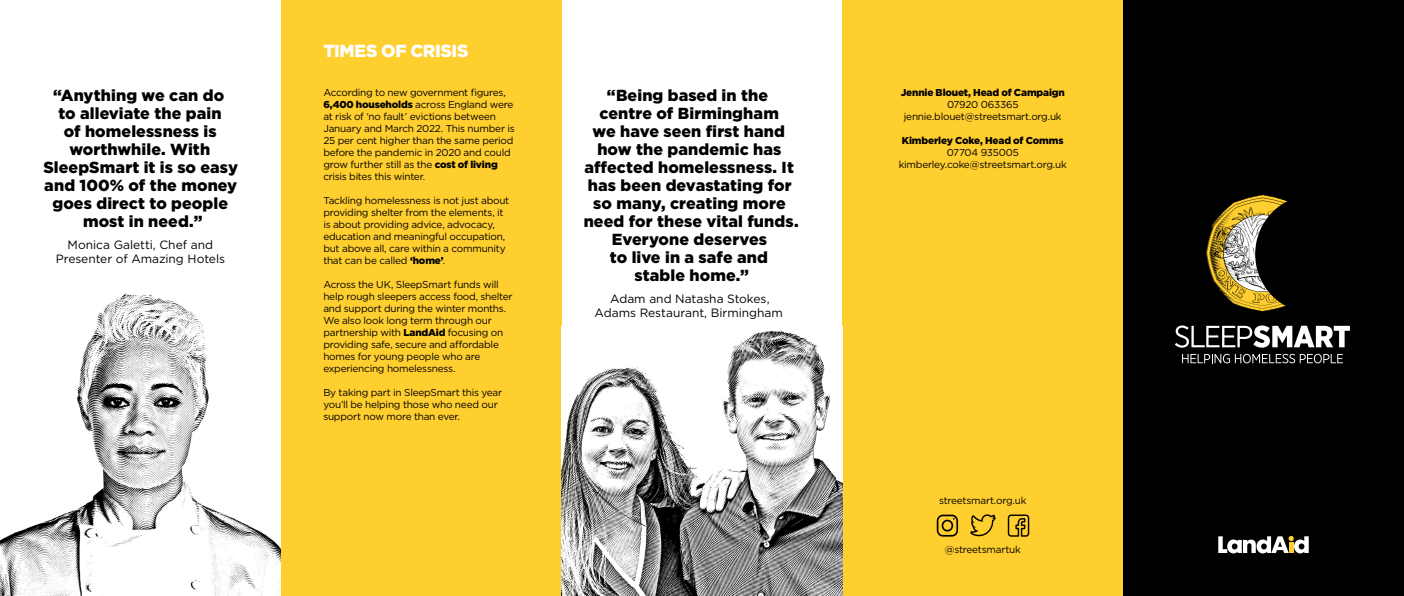
<style>
.page{position:relative;width:1404px;height:596px;background:#fff}
.page>*{position:absolute;margin:0;border:0;box-sizing:border-box;transform-origin:0 0}
.t1{font:900 17.5px "Gotham";letter-spacing:-.02em;color:#fff}
.t2{font:900 16px/18px "Gotham";letter-spacing:.005em;color:#000;text-align:center}
.t3{font:12px/14px "Gotham";letter-spacing:-.005em;color:#000;text-align:center}
.t4{font:10px/12px "Gotham";letter-spacing:-.025em;color:#000}
.t5{font:900 10px "Gotham";letter-spacing:-.015em;color:#000}
.s1{font-weight:900}
</style>
<div class="page">
<div style="left:1123px;top:0;width:280px;height:595px;background:#000"></div>
<div style="left:281px;top:0;width:280px;height:595px;background:#ffce2f"></div>
<div style="left:842px;top:0;width:281px;height:595px;background:#ffce2f"></div>
<img style="left:561px;top:330px;width:281px;height:265px">
<img style="left:936px;top:514px;width:94px;height:23px">
<img style="left:0;top:293px;width:281px;height:302px">
<svg style="left:1218px;top:535px;width:90px;height:18px"></svg>
<svg style="left:1206px;top:195px;width:82px;height:117px"></svg>
<svg style="left:1175px;top:325px;width:174px;height:22px"></svg>
<svg style="left:1182px;top:353px;width:160px;height:10px"></svg>
<h2 class="t2" style="left:43px;top:86px;width:196px">“Anything we can do<br>to alleviate the pain<br>of homelessness is worthwhile. With<br>SleepSmart it is so easy and 100% of the money goes direct to people most in need.”</h2>
<p class="t3" style="left:56px;top:237px;width:171px">Monica Galetti, Chef and<br>Presenter of Amazing Hotels</p>
<h1 class="t1" style="left:323px;top:38px;width:146px">TIMES OF CRISIS</h1>
<p class="t4" style="left:323px;top:86px;width:193px">According to new government figures, <span class="s1">6,400 households</span> across England were at risk of ‘no fault’ evictions between January and March 2022. This number is 25 per cent higher than the same period before the pandemic in 2020 and could grow further still as the <span class="s1">cost of living </span>crisis bites this winter.</p>
<p class="t4" style="left:323px;top:194px;width:187px">Tackling homelessness is not just about providing shelter from the elements, it is about providing advice, advocacy, education and meaningful occupation, but above all, care within a community that can be called <span class="s1">‘home’</span>.</p>
<p class="t4" style="left:323px;top:278px;width:191px">Across the UK, SleepSmart funds will help rough sleepers access food, shelter and support during the winter months.<br>We also look long term through our partnership with <span class="s1">LandAid</span> focusing on providing safe, secure and affordable homes for young people who are experiencing homelessness.</p>
<p class="t4" style="left:323px;top:386px;width:180px">By taking part in SleepSmart this year you’ll be helping those who need our support now more than ever.</p>
<p class="t2" style="left:583px;top:86px;width:216px">“Being based in the centre of Birmingham<br>we have seen first hand how the pandemic has affected homelessness. It has been devastating for so many, creating more need for these vital funds.<br>Everyone deserves<br>to live in a safe and<br>stable home.”</p>
<p class="t3" style="left:594px;top:291px;width:190px">Adam and Natasha Stokes,<br>Adams Restaurant, Birmingham</p>
<p class="t5" style="left:900px;top:85px;width:166px">Jennie Blouet, Head of Campaign</p>
<p class="t4" style="left:903px;top:98px;width:159px;text-align:center">07920 063365 jennie.blouet@streetsmart.org.uk</p>
<p class="t5" style="left:901px;top:133px;width:163px">Kimberley Coke, Head of Comms</p>
<p class="t4" style="left:898px;top:146px;width:169px;text-align:center">07704 935005 kimberley.coke@streetsmart.org.uk</p>
<p class="t4" style="left:939px;top:494px;width:89px">streetsmart.org.uk</p>
<p class="t4" style="left:944px;top:542px;width:77px">@streetsmartuk</p>
</div>
